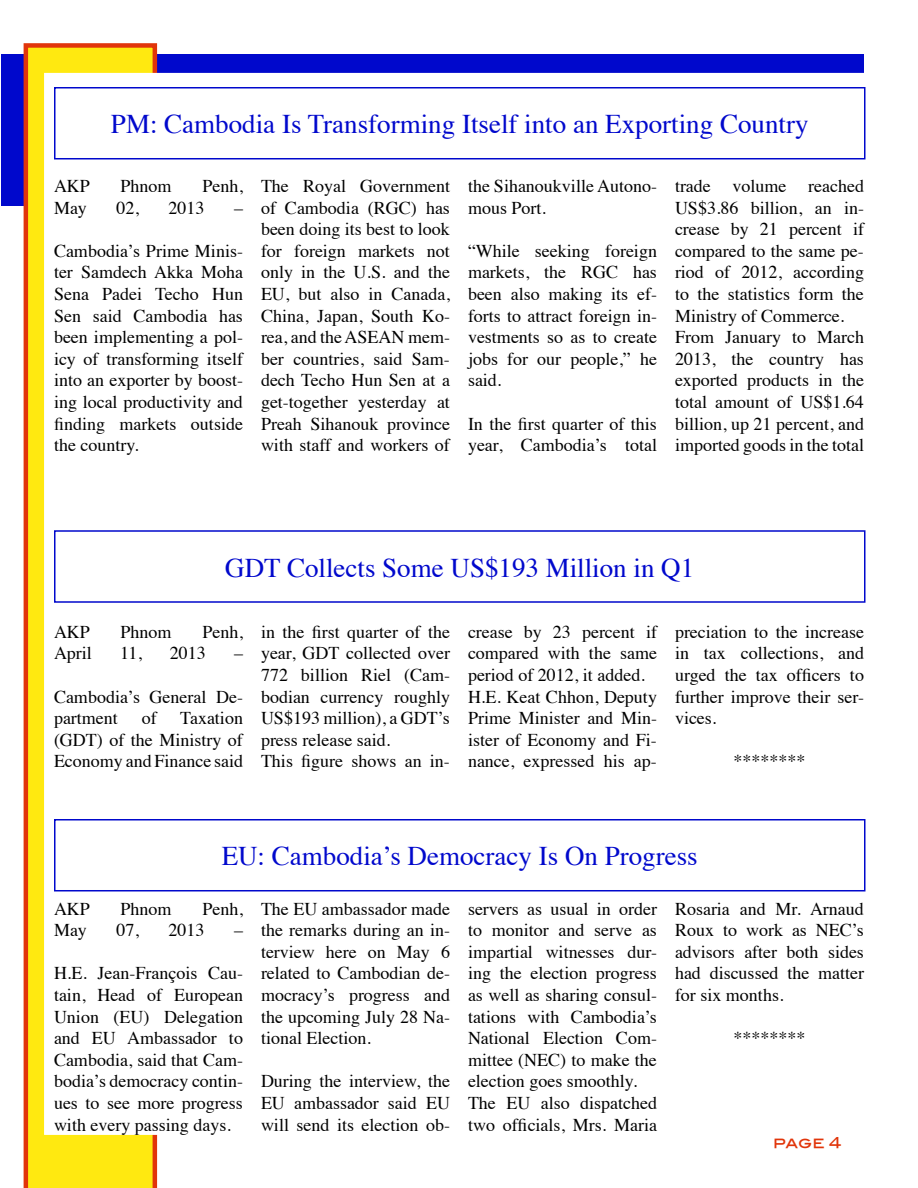
<style>
.page{position:relative;width:918px;height:1188px;background:#fff}
.page>*{position:absolute;margin:0;border:0;box-sizing:border-box;transform-origin:0 0}
.t1{font:27px "Times";color:#0008cc}
.t2{font:18px/21.6px "Times";color:#000;text-align:justify}
.t3{font:15px "Blair Md ITCTT Medium";color:#e1350a}
</style>
<div class="page">
<div style="left:1px;top:54px;width:863px;height:152px;background:#0008cc"></div>
<svg style="left:24px;top:43px;width:133px;height:1145px;background:#f9ca0f"></svg>
<div style="left:44px;top:73px;width:830px;height:1062px;background:#fff;border:2px solid #fff"></div>
<div style="left:54px;top:87px;width:812px;height:72px;border:2px solid #0008cc"></div>
<div style="left:54px;top:819px;width:812px;height:72px;border:2px solid #0008cc"></div>
<h1 class="t1" style="left:111px;top:99px;width:699px">PM: Cambodia Is Transforming Itself into an Exporting Country</h1>
<p class="t2" style="left:54px;top:174px;width:37px">AKP</p>
<p class="t2" style="left:120px;top:174px;width:53px">Phnom</p>
<p class="t2" style="left:202px;top:174px;width:42px">Penh,</p>
<p class="t2" style="left:54px;top:195px;width:34px">May</p>
<p class="t2" style="left:116px;top:195px;width:24px">02,</p>
<p class="t2" style="left:168px;top:195px;width:37px">2013</p>
<p class="t2" style="left:234px;top:195px;width:10px">–</p>
<p class="t2" style="left:54px;top:238px;width:191px">Cambodia’s Prime Minis&shy;ter Samdech Akka Moha Sena Padei Techo Hun Sen said Cambodia has been implementing a pol&shy;icy of transforming itself into an exporter by boost&shy;ing local productivity and finding markets outside the country.</p>
<p class="t2" style="left:261px;top:174px;width:191px">The Royal Government of Cambodia (RGC) has been doing its best to look for foreign markets not only in the U.S. and the EU, but also in Canada, China, Japan, South Ko&shy;rea, and the ASEAN mem&shy;ber countries, said Sam&shy;dech Techo Hun Sen at a get-together yesterday at Preah Sihanouk province with staff and workers of</p>
<p class="t2" style="left:468px;top:174px;width:190px">the Sihanoukville Autono&shy;mous Port.</p>
<p class="t2" style="left:468px;top:238px;width:191px">“While seeking foreign markets, the RGC has been also making its ef&shy;forts to attract foreign in&shy;vestments so as to create jobs for our people,” he said.</p>
<p class="t2" style="left:468px;top:411px;width:191px">In the first quarter of this year, Cambodia’s total</p>
<p class="t2" style="left:675px;top:174px;width:191px;text-align:left">trade volume reached<br>US$3.86 billion, an in&shy;crease by 21 percent if compared to the same pe&shy;riod of 2012, according to the statistics form the<br>Ministry of Commerce.<br>From January to March<br>2013, the country has exported products in the total amount of US$1.64 billion, up 21 percent, and imported goods in the total</p>
<h1 class="t1" style="left:225px;top:542px;width:471px">GDT Collects Some US$193 Million in Q1</h1>
<p class="t2" style="left:54px;top:619px;width:37px">AKP</p>
<p class="t2" style="left:120px;top:619px;width:53px">Phnom</p>
<p class="t2" style="left:202px;top:619px;width:42px">Penh,</p>
<p class="t2" style="left:54px;top:641px;width:39px">April</p>
<p class="t2" style="left:120px;top:641px;width:23px">11,</p>
<p class="t2" style="left:170px;top:641px;width:37px">2013</p>
<p class="t2" style="left:234px;top:641px;width:10px">–</p>
<p class="t2" style="left:54px;top:684px;width:191px">Cambodia’s General De&shy;partment</p>
<p class="t2" style="left:142px;top:706px;width:16px">of</p>
<p class="t2" style="left:54px;top:706px;width:191px;text-indent:126px">Taxation (GDT) of the Ministry of Economy and Finance said</p>
<p class="t2" style="left:261px;top:619px;width:191px;text-align:left">in the first quarter of the year, GDT collected over<br>772 billion Riel (Cam&shy;bodian currency roughly<br>US$193 million), a GDT’s press release said.<br>This figure shows an in-</p>
<p class="t2" style="left:468px;top:619px;width:190px;text-align:left">crease by 23 percent if compared with the same period of 2012, it added.<br>H.E. Keat Chhon, Deputy<br>Prime Minister and Min&shy;ister of Economy and Fi&shy;nance, expressed his ap-</p>
<p class="t2" style="left:675px;top:619px;width:191px">preciation to the increase in tax collections, and urged the tax officers to further improve their ser&shy;vices.</p>
<p class="t2" style="left:734px;top:749px;width:73px">********</p>
<h1 class="t1" style="left:222px;top:831px;width:478px">EU: Cambodia’s Democracy Is On Progress</h1>
<p class="t2" style="left:54px;top:896px;width:37px">AKP</p>
<p class="t2" style="left:120px;top:896px;width:53px">Phnom</p>
<p class="t2" style="left:202px;top:896px;width:42px">Penh,</p>
<p class="t2" style="left:54px;top:918px;width:34px">May</p>
<p class="t2" style="left:116px;top:918px;width:24px">07,</p>
<p class="t2" style="left:168px;top:918px;width:37px">2013</p>
<p class="t2" style="left:234px;top:918px;width:10px">–</p>
<p class="t2" style="left:54px;top:961px;width:191px">H.E. Jean-François Cau&shy;tain, Head of European Union (EU) Delegation and EU Ambassador to Cambodia, said that Cam&shy;bodia’s democracy contin&shy;ues to see more progress with every passing days.</p>
<p class="t2" style="left:261px;top:896px;width:191px">The EU ambassador made the remarks during an in&shy;terview here on May 6 related to Cambodian de&shy;mocracy’s progress and the upcoming July 28 Na&shy;tional Election.</p>
<p class="t2" style="left:261px;top:1069px;width:190px">During the interview, the EU ambassador said EU will send its election ob-</p>
<p class="t2" style="left:468px;top:896px;width:191px;text-align:left">servers as usual in order to monitor and serve as impartial witnesses dur&shy;ing the election progress as well as sharing consul&shy;tations with Cambodia’s<br>National Election Com&shy;mittee (NEC) to make the election goes smoothly.<br>The EU also dispatched two officials, Mrs. Maria</p>
<p class="t2" style="left:675px;top:896px;width:191px">Rosaria and Mr. Arnaud Roux to work as NEC’s advisors after both sides had discussed the matter for six months.</p>
<p class="t2" style="left:734px;top:1026px;width:73px">********</p>
<p class="t3" style="left:773px;top:1131px;width:70px">page 4</p>
</div>
